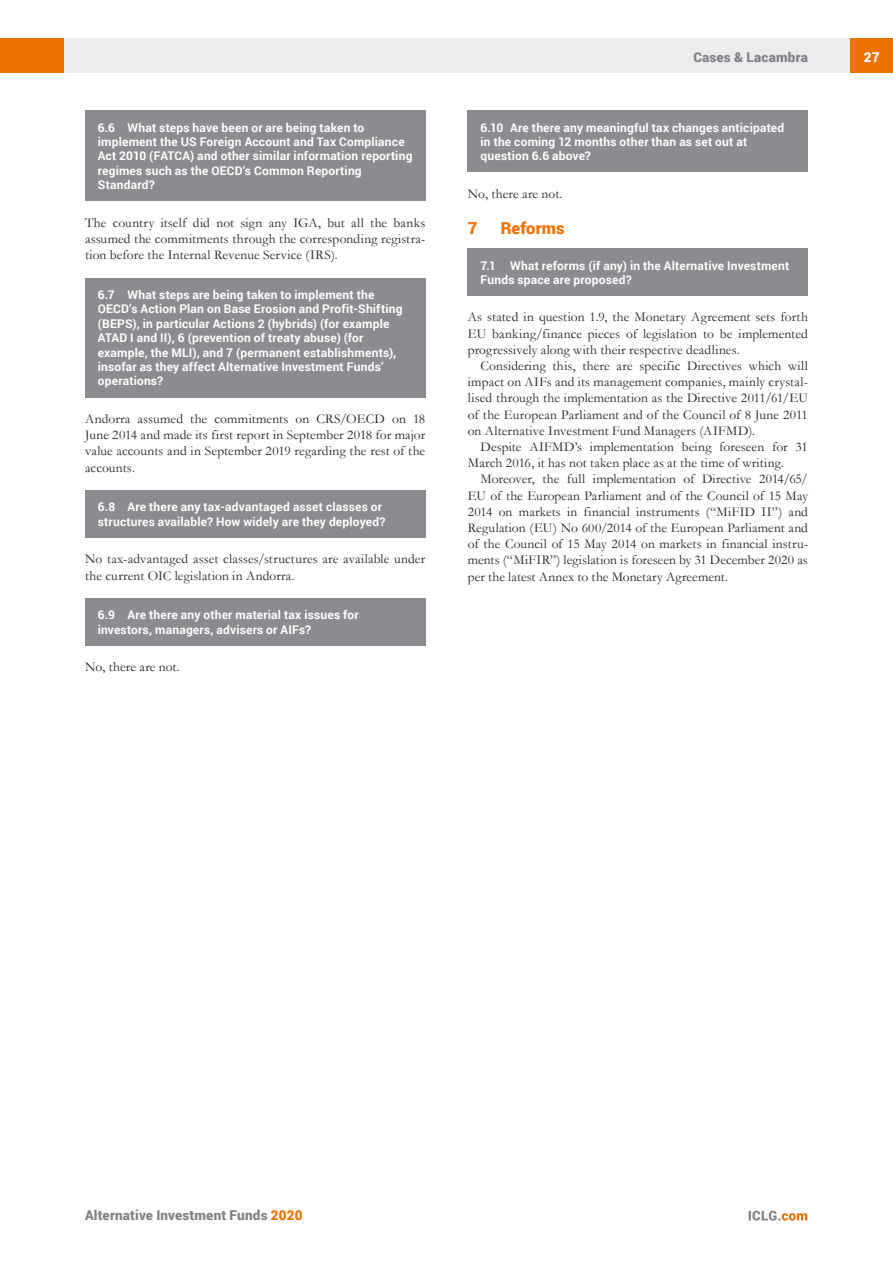
<style>
.page{position:relative;width:893px;height:1263px;background:#fff}
.page>*{position:absolute;margin:0;border:0;box-sizing:border-box;transform-origin:0 0}
.MS_Heading{font:900 16.5px "Roboto";letter-spacing:.005em;color:#ef7100}
.MS_Body_Text_-_Secon{font:13.5px/16.2px "Garamond";letter-spacing:.01em;color:#231f20;text-align:justify}
.MS_Body_Text_-_First{font:13.5px/16.2px "Garamond";letter-spacing:.01em;color:#231f20;text-align:justify}
.t1{font:900 13.5px "Roboto";letter-spacing:.015em;color:#808285}
.t2{font:900 13.5px "Roboto";color:#fff}
.MS_-_Question{font:700 12px/14.4px "Roboto";letter-spacing:.015em;color:#fff}
.MS_-_Question_follow{font:700 12px/14.4px "Roboto";letter-spacing:.015em;color:#fff}
.s1{color:#ef7100}
</style>
<div class="page">
<div style="left:64px;top:38px;width:786px;height:34px;background:#ececee"></div>
<div style="left:850px;top:38px;width:43px;height:34px;background:#ef7100"></div>
<div style="left:0;top:38px;width:64px;height:34px;background:#ef7100"></div>
<svg style="left:749px;top:1211px;width:58px;height:9px"></svg>
<div style="left:468px;top:111px;width:340px;height:61px;background:#8a8c8f"></div>
<div style="left:468px;top:248px;width:340px;height:48px;background:#8a8c8f"></div>
<div style="left:85px;top:111px;width:340px;height:90px;background:#8a8c8f"></div>
<div style="left:85px;top:278px;width:340px;height:119px;background:#8a8c8f"></div>
<div style="left:85px;top:490px;width:340px;height:48px;background:#8a8c8f"></div>
<div style="left:85px;top:598px;width:340px;height:48px;background:#8a8c8f"></div>
<p class="MS_-_Question" style="left:98px;top:120px;width:316px">6.6 What steps have been or are being taken to implement the US Foreign Account and Tax Compliance Act 2010 (FATCA) and other similar information reporting regimes such as the OECD’s Common Reporting Standard?</p>
<p class="MS_Body_Text_-_First" style="left:85px;top:214px;width:342px">The country itself did not sign any IGA, but all the banks assumed the commitments through the corresponding registra&shy;tion before the Internal Revenue Service (IRS).</p>
<p class="MS_-_Question" style="left:98px;top:287px;width:306px">6.7 What steps are being taken to implement the OECD’s Action Plan on Base Erosion and Profit-Shifting (BEPS), in particular Actions 2 (hybrids) (for example ATAD I and II), 6 (prevention of treaty abuse) (for example, the MLI), and 7 (permanent establishments), insofar as they affect Alternative Investment Funds’ operations?</p>
<p class="MS_Body_Text_-_First" style="left:85px;top:410px;width:342px">Andorra assumed the commitments on CRS/OECD on 18<br>June 2014 and made its first report in September 2018 for major value accounts and in September 2019 regarding the rest of the accounts.</p>
<p class="MS_-_Question" style="left:98px;top:499px;width:289px">6.8 Are there any tax-advantaged asset classes or structures available? How widely are they deployed?</p>
<p class="MS_Body_Text_-_First" style="left:85px;top:551px;width:342px">No tax-advantaged asset classes/structures are available under the current OIC legislation in Andorra.</p>
<p class="MS_-_Question" style="left:98px;top:607px;width:262px">6.9 Are there any other material tax issues for investors, managers, advisers or AIFs?</p>
<p class="MS_Body_Text_-_First" style="left:85px;top:659px;width:96px">No, there are not.</p>
<p class="t1" style="left:693px;top:48px;width:116px">Cases &amp; Lacambra</p>
<p class="t2" style="left:864px;top:48px;width:17px">27</p>
<p class="MS_-_Question" style="left:480px;top:120px;width:305px">6.10 Are there any meaningful tax changes anticipated in the coming 12 months other than as set out at question 6.6 above?</p>
<p class="MS_Body_Text_-_First" style="left:468px;top:185px;width:96px">No, there are not.</p>
<p class="MS_Heading" style="left:468px;top:216px;width:11px">7</p>
<p class="MS_Heading" style="left:501px;top:216px;width:65px">Reforms</p>
<p class="MS_-_Question_follow" style="left:480px;top:258px;width:310px">7.1 What reforms (if any) in the Alternative Investment<br>Funds space are proposed?</p>
<p class="MS_Body_Text_-_First" style="left:468px;top:309px;width:342px">As stated in question 1.9, the Monetary Agreement sets forth EU banking/finance pieces of legislation to be implemented progressively along with their respective deadlines.</p>
<p class="MS_Body_Text_-_Secon" style="left:468px;top:357px;width:342px;text-indent:13px">Considering this, there are specific Directives which will impact on AIFs and its management companies, mainly crystal&shy;lised through the implementation as the Directive 2011/61/EU of the European Parliament and of the Council of 8 June 2011 on Alternative Investment Fund Managers (AIFMD).</p>
<p class="MS_Body_Text_-_Secon" style="left:468px;top:438px;width:342px;text-indent:13px">Despite AIFMD’s implementation being foreseen for 31<br>March 2016, it has not taken place as at the time of writing.</p>
<p class="MS_Body_Text_-_Secon" style="left:468px;top:471px;width:342px;text-indent:13px">Moreover, the full implementation of Directive 2014/65/ EU of the European Parliament and of the Council of 15 May 2014 on markets in financial instruments (“MiFID II”) and Regulation (EU) No 600/2014 of the European Parliament and of the Council of 15 May 2014 on markets in financial instru&shy;ments (“MiFIR”) legislation is foreseen by 31 December 2020 as per the latest Annex to the Monetary Agreement.</p>
<p class="t1" style="left:85px;top:1206px;width:219px">Alternative Investment Funds <span class="s1">2020</span></p>
</div>
